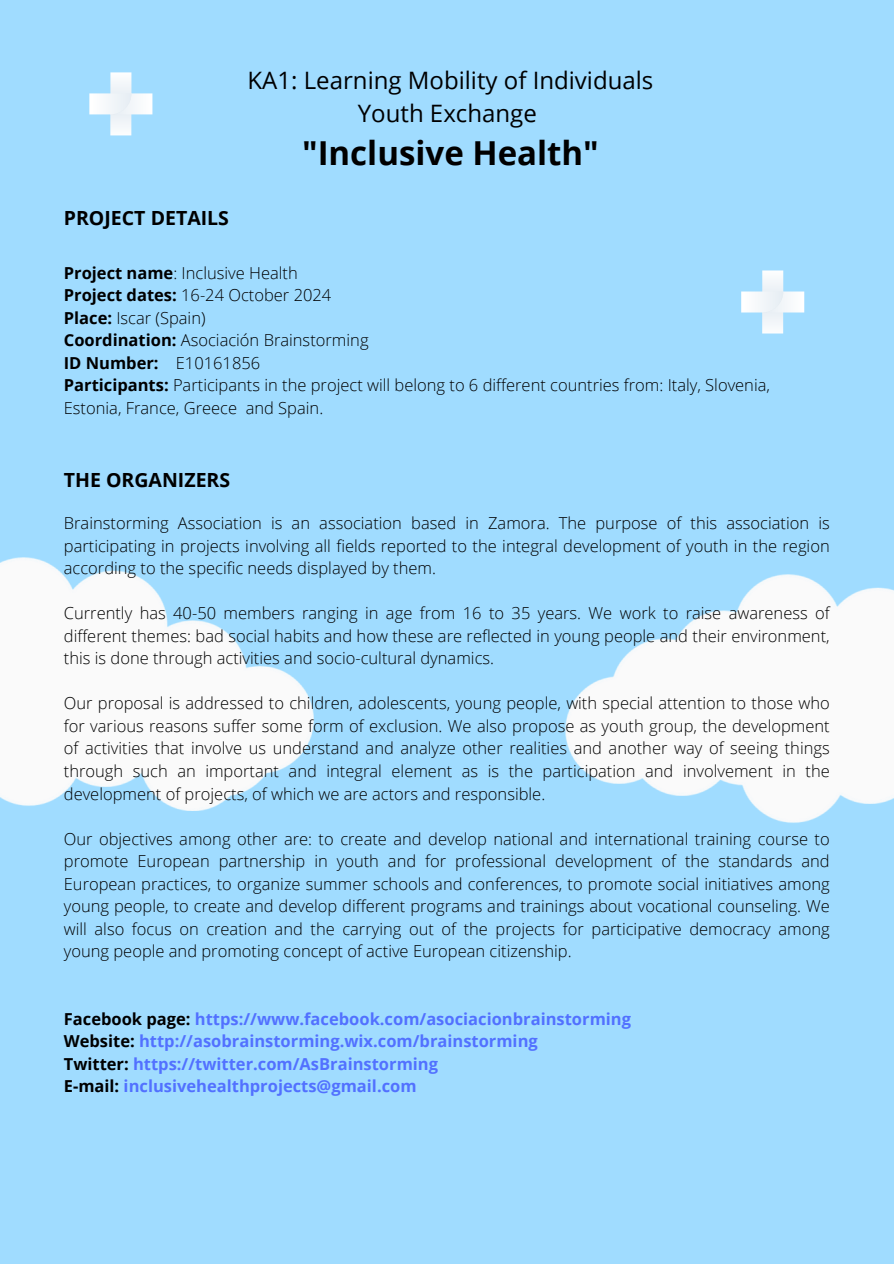
<style>
.page{position:relative;width:894px;height:1264px;background:#fff}
.page>*{position:absolute;margin:0;border:0;box-sizing:border-box;transform-origin:0 0}
.t1{font:700 33px "Open Sans";color:#000}
.t2{font:24px/32.7px "Open Sans";color:#000;text-align:center}
.t3{font:700 19.5px "Open Sans";color:#000}
.t4{font:300 16.5px/22.5px "Open Sans";color:#000;text-align:justify}
.t5{font:700 16.5px/22.5px "Open Sans";color:#5271ff}
.t6{font:700 16.5px "Open Sans";color:#000}
.s1{font-weight:700}
.s2{font-weight:300}
.s3{color:#000}
</style>
<div class="page">
<div style="left:0;top:0;width:893px;height:1263px;background:#a0dcff"></div>
<img style="left:0;top:557px;width:313px;height:253px">
<img style="left:565px;top:574px;width:328px;height:249px">
<svg style="left:89px;top:72px;width:63px;height:63px"></svg>
<svg style="left:741px;top:270px;width:63px;height:63px"></svg>
<h2 class="t2" style="left:247px;top:64px;width:407px">KA1: Learning Mobility of Individuals<br>Youth Exchange</h2>
<h2 class="t1" style="left:302px;top:129px;width:298px">"Inclusive Health"</h2>
<p class="t3" style="left:64px;top:204px;width:167px">PROJECT DETAILS</p>
<p class="t4" style="left:64px;top:261px;width:235px"><span class="s1">Project name</span>: Inclusive Health</p>
<p class="t4" style="left:64px;top:283px;width:269px"><span class="s1">Project dates:</span> 16-24 October 2024</p>
<p class="t4" style="left:64px;top:306px;width:143px"><span class="s1">Place:</span> Iscar (Spain)</p>
<p class="t4" style="left:64px;top:328px;width:306px"><span class="s1">Coordination:</span> Asociación Brainstorming</p>
<p class="t6" style="left:64px;top:351px;width:198px">ID Number: <span class="s2">E10161856</span></p>
<p class="t4" style="left:64px;top:373px;width:707px"><span class="s1">Participants:</span> Participants in the project will belong to 6 different countries from: Italy, Slovenia,<br>Estonia, France, Greece and Spain.</p>
<h2 class="t3" style="left:64px;top:466px;width:168px">THE ORGANIZERS</h2>
<p class="t4" style="left:64px;top:511px;width:767px">Brainstorming Association is an association based in Zamora. The purpose of this association is participating in projects involving all fields reported to the integral development of youth in the region according to the specific needs displayed by them.</p>
<p class="t4" style="left:64px;top:601px;width:767px">Currently has 40-50 members ranging in age from 16 to 35 years. We work to raise awareness of different themes: bad social habits and how these are reflected in young people and their environment, this is done through activities and socio-cultural dynamics.</p>
<p class="t4" style="left:64px;top:691px;width:767px">Our proposal is addressed to children, adolescents, young people, with special attention to those who for various reasons suffer some form of exclusion. We also propose as youth group, the development of activities that involve us understand and analyze other realities and another way of seeing things through such an important and integral element as is the participation and involvement in the development of projects, of which we are actors and responsible.</p>
<p class="t4" style="left:64px;top:826px;width:767px">Our objectives among other are: to create and develop national and international training course to promote European partnership in youth and for professional development of the standards and European practices, to organize summer schools and conferences, to promote social initiatives among young people, to create and develop different programs and trainings about vocational counseling. We will also focus on creation and the carrying out of the projects for participative democracy among young people and promoting concept of active European citizenship.</p>
<h3 class="t5" style="left:64px;top:1006px;width:568px"><span class="s3">Facebook page:</span> https://www.facebook.com/asociacionbrainstorming <span class="s3">Website:</span> http://asobrainstorming.wix.com/brainstorming<br><span class="s3">Twitter:</span> https://twitter.com/AsBrainstorming<br><span class="s3">E-mail:</span> inclusivehealthprojects@gmail.com</h3>
</div>
